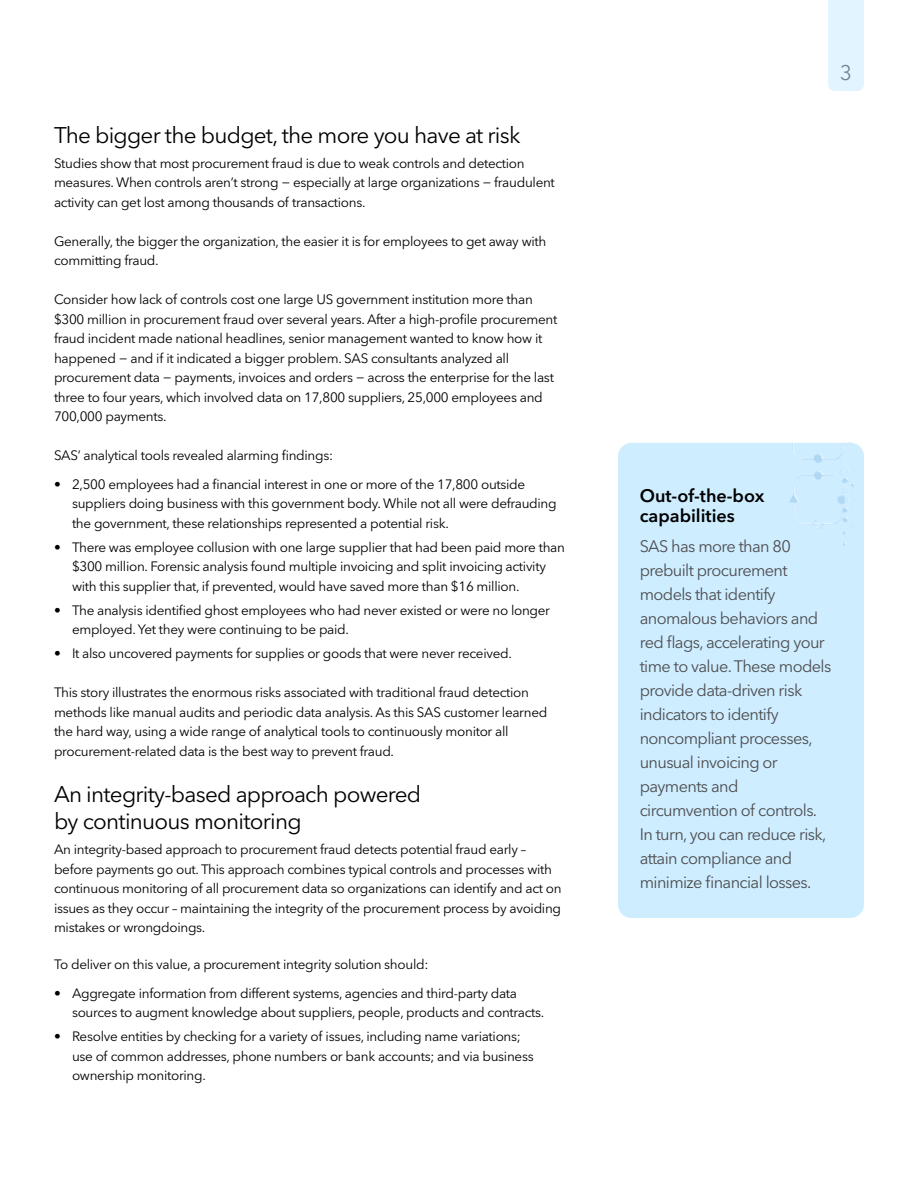
<style>
.page{position:relative;width:918px;height:1188px;background:#fff}
.page>*{position:absolute;margin:0;border:0;box-sizing:border-box;transform-origin:0 0}
.Subhead-1{font:22.5px/27px "Avenir Next W1 G";letter-spacing:-.035em;color:#000}
.t1{font:21px "Avenir Next W1 G";color:#718498}
.StoryinStory_-_Heade{font:600 18px/19.5px "Avenir Next W1 G";color:#000}
.StoryinStory_-_body{font:16.5px/24px "Avenir Next W1 G";letter-spacing:-.04em;color:#4d4d4f}
.Body{font:13.5px/19.5px "Avenir Next W1 G";letter-spacing:-.02em;color:#000}
.Body_Before_bullet{font:13.5px "Avenir Next W1 G";letter-spacing:-.02em;color:#000}
</style>
<div class="page">
<div style="left:828px;top:0;width:36px;height:91px;background:#e2f4ff"></div>
<div style="left:618px;top:443px;width:246px;height:475px;background:#ceedff;border-radius:14px"></div>
<div style="left:788px;top:443px;width:76px;height:122px;background:#ceedff"></div>
<h2 class="Subhead-1" style="left:54px;top:122px;width:468px">The bigger the budget, the more you have at risk</h2>
<p class="Body" style="left:54px;top:153px;width:502px">Studies show that most procurement fraud is due to weak controls and detection measures. When controls aren’t strong − especially at large organizations − fraudulent activity can get lost among thousands of transactions.</p>
<p class="Body" style="left:54px;top:231px;width:494px">Generally, the bigger the organization, the easier it is for employees to get away with committing fraud.</p>
<p class="Body" style="left:54px;top:290px;width:505px">Consider how lack of controls cost one large US government institution more than $300 million in procurement fraud over several years. After a high-profile procurement fraud incident made national headlines, senior management wanted to know how it happened − and if it indicated a bigger problem. SAS consultants analyzed all procurement data − payments, invoices and orders − across the enterprise for the last three to four years, which involved data on 17,800 suppliers, 25,000 employees and 700,000 payments.</p>
<p class="Body_Before_bullet" style="left:54px;top:448px;width:281px">SAS’ analytical tools revealed alarming findings:</p>
<p class="Body" style="left:72px;top:474px;width:486px;text-indent:-18px">• 2,500 employees had a financial interest in one or more of the 17,800 outside suppliers doing business with this government body. While not all were defrauding the government, these relationships represented a potential risk.</p>
<p class="Body" style="left:72px;top:537px;width:495px;text-indent:-18px">• There was employee collusion with one large supplier that had been paid more than $300 million. Forensic analysis found multiple invoicing and split invoicing activity with this supplier that, if prevented, would have saved more than $16 million.</p>
<p class="Body" style="left:72px;top:600px;width:480px;text-indent:-18px">• The analysis identified ghost employees who had never existed or were no longer employed. Yet they were continuing to be paid.</p>
<p class="Body" style="left:54px;top:644px;width:459px">• It also uncovered payments for supplies or goods that were never received.</p>
<p class="Body" style="left:54px;top:683px;width:495px">This story illustrates the enormous risks associated with traditional fraud detection methods like manual audits and periodic data analysis. As this SAS customer learned the hard way, using a wide range of analytical tools to continuously monitor all procurement-related data is the best way to prevent fraud.</p>
<h2 class="Subhead-1" style="left:54px;top:781px;width:369px">An integrity-based approach powered by continuous monitoring</h2>
<p class="Body" style="left:54px;top:840px;width:509px">An integrity-based approach to procurement fraud detects potential fraud early – before payments go out. This approach combines typical controls and processes with continuous monitoring of all procurement data so organizations can identify and act on issues as they occur – maintaining the integrity of the procurement process by avoiding mistakes or wrongdoings.</p>
<p class="Body_Before_bullet" style="left:54px;top:956px;width:376px">To deliver on this value, a procurement integrity solution should:</p>
<p class="Body" style="left:72px;top:983px;width:474px;text-indent:-18px">• Aggregate information from different systems, agencies and third-party data sources to augment knowledge about suppliers, people, products and contracts.</p>
<p class="Body" style="left:72px;top:1027px;width:463px;text-indent:-18px">• Resolve entities by checking for a variety of issues, including name variations; use of common addresses, phone numbers or bank accounts; and via business ownership monitoring.</p>
<h2 class="t1" style="left:840px;top:60px;width:14px">3</h2>
<h2 class="StoryinStory_-_Heade" style="left:640px;top:486px;width:126px">Out-of-the-box capabilities</h2>
<p class="StoryinStory_-_body" style="left:640px;top:535px;width:193px">SAS has more than 80 prebuilt procurement models that identify anomalous behaviors and red flags, accelerating your time to value. These models provide data-driven risk indicators to identify noncompliant processes, unusual invoicing or payments and circumvention of controls.<br>In turn, you can reduce risk, attain compliance and minimize financial losses.</p>
</div>
